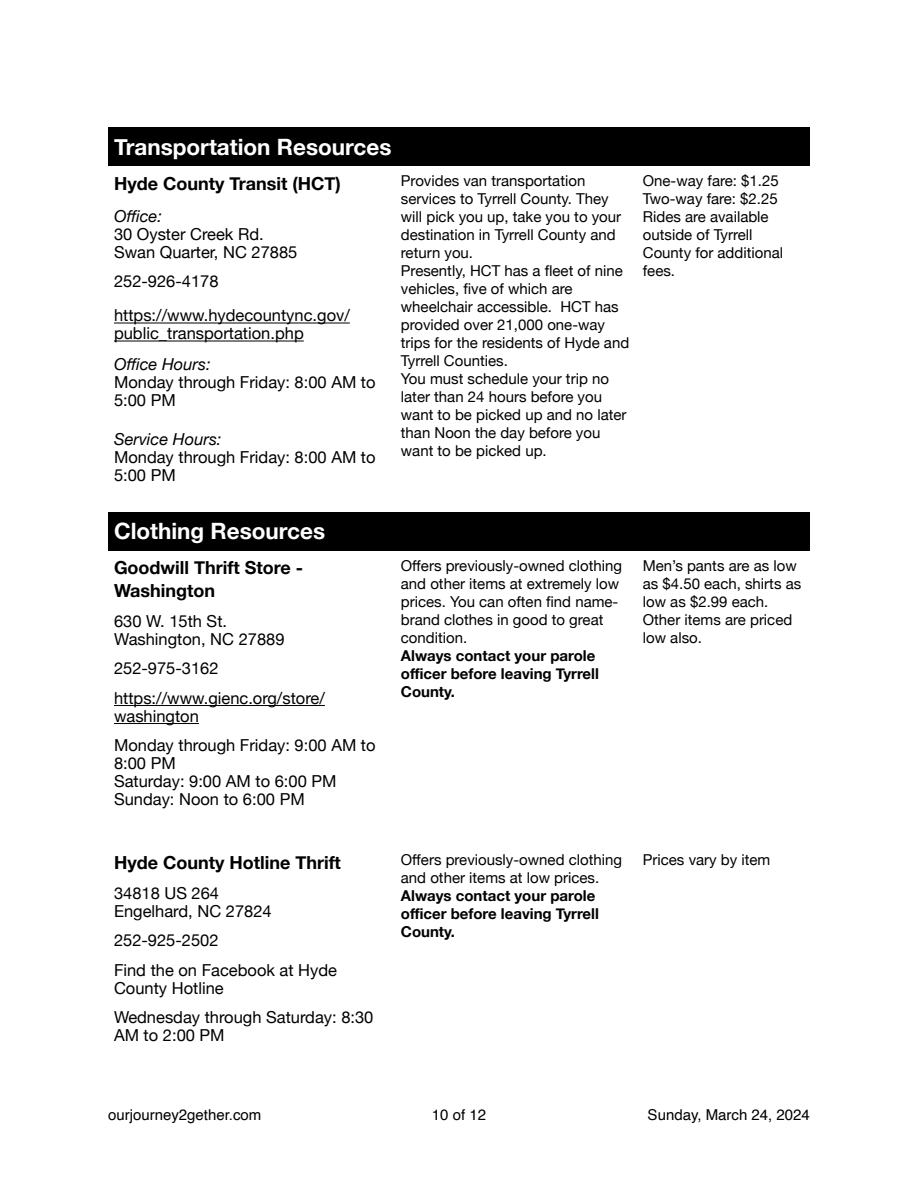
<style>
.page{position:relative;width:918px;height:1188px;background:#fff}
.page>*{position:absolute;margin:0;border:0;box-sizing:border-box;transform-origin:0 0}
.t1{font:700 22.5px "Helvetica Neue";color:#fff}
.t2{font:700 18px/22.5px "Helvetica Neue";color:#000}
.t3{font:16.5px/18px "Helvetica Neue";color:#000}
.t4{font:italic 16.5px "Helvetica Neue";color:#000}
.t5{font:15px/18px "Helvetica Neue";color:#000}
.t6{font:700 15px/18px "Helvetica Neue";color:#000}
.t7{font:15px "Helvetica";color:#000}
</style>
<div class="page">
<div style="left:108px;top:128px;width:701px;height:38px;background:#000"></div>
<hr style="left:114px;top:323px;width:236px;height:1px;background:#000">
<hr style="left:114px;top:341px;width:190px;height:1px;background:#000">
<div style="left:108px;top:512px;width:701px;height:38px;background:#000"></div>
<hr style="left:114px;top:705px;width:211px;height:1px;background:#000">
<hr style="left:114px;top:723px;width:85px;height:1px;background:#000">
<h1 class="t1" style="left:114px;top:133px;width:279px">Transportation Resources</h1>
<p class="t2" style="left:114px;top:172px;width:228px">Hyde County Transit (HCT)</p>
<p class="t5" style="left:401px;top:172px;width:230px">Provides van transportation services to Tyrrell County. They will pick you up, take you to your destination in Tyrrell County and return you.<br>Presently, HCT has a fleet of nine vehicles, five of which are wheelchair accessible. HCT has provided over 21,000 one-way trips for the residents of Hyde and<br>Tyrrell Counties.<br>You must schedule your trip no later than 24 hours before you want to be picked up and no later than Noon the day before you want to be picked up.</p>
<p class="t5" style="left:643px;top:172px;width:142px">One-way fare: $1.25<br>Two-way fare: $2.25<br>Rides are available outside of Tyrrell<br>County for additional fees.</p>
<p class="t4" style="left:114px;top:206px;width:50px">Office:</p>
<p class="t3" style="left:114px;top:225px;width:185px">30 Oyster Creek Rd.<br>Swan Quarter, NC 27885</p>
<p class="t3" style="left:114px;top:264px;width:237px;line-height:34px">252-926-4178 https://www.hydecountync.gov/</p>
<p class="t3" style="left:114px;top:324px;width:191px">public_transportation.php</p>
<p class="t4" style="left:114px;top:355px;width:98px">Office Hours:</p>
<p class="t3" style="left:114px;top:373px;width:263px">Monday through Friday: 8:00 AM to<br>5:00 PM</p>
<p class="t4" style="left:114px;top:430px;width:109px">Service Hours:</p>
<p class="t3" style="left:114px;top:448px;width:263px">Monday through Friday: 8:00 AM to<br>5:00 PM</p>
<h1 class="t1" style="left:114px;top:517px;width:213px">Clothing Resources</h1>
<p class="t2" style="left:114px;top:556px;width:191px">Goodwill Thrift Store -<br>Washington</p>
<p class="t5" style="left:401px;top:556px;width:223px">Offers previously-owned clothing and other items at extremely low prices. You can often fi nd name&shy;brand clothes in good to great condition.</p>
<p class="t6" style="left:401px;top:646px;width:200px">Always contact your parole offi cer before leaving Tyrrell<br>County.</p>
<p class="t3" style="left:114px;top:612px;width:172px">630 W. 15th St.<br>Washington, NC 27889</p>
<p class="t3" style="left:114px;top:653px;width:212px;line-height:29.5px">252-975-3162 https://www.gienc.org/store/</p>
<p class="t3" style="left:114px;top:701px;width:263px;line-height:29.5px">washington<br>Monday through Friday: 9:00 AM to</p>
<p class="t3" style="left:114px;top:754px;width:224px">8:00 PM<br>Saturday: 9:00 AM to 6:00 PM<br>Sunday: Noon to 6:00 PM</p>
<p class="t2" style="left:114px;top:851px;width:228px">Hyde County Hotline Thrift</p>
<p class="t5" style="left:401px;top:850px;width:223px">Offers previously-owned clothing and other items at low prices.</p>
<p class="t6" style="left:401px;top:886px;width:200px">Always contact your parole offi cer before leaving Tyrrell<br>County.</p>
<p class="t3" style="left:114px;top:883px;width:159px">34818 US 264<br>Engelhard, NC 27824</p>
<p class="t3" style="left:114px;top:925px;width:225px;line-height:29.5px">252-925-2502<br>Find the on Facebook at Hyde</p>
<p class="t3" style="left:114px;top:973px;width:261px;line-height:29.5px">County Hotline<br>Wednesday through Saturday: 8:30</p>
<p class="t3" style="left:114px;top:1026px;width:112px">AM to 2:00 PM</p>
<p class="t5" style="left:643px;top:556px;width:160px">Men’s pants are as low as $4.50 each, shirts as low as $2.99 each.<br>Other items are priced low also.</p>
<p class="t5" style="left:643px;top:850px;width:129px">Prices vary by item</p>
<p class="t7" style="left:108px;top:1108px;width:155px">ourjourney2gether.com</p>
<p class="t7" style="left:432px;top:1108px;width:56px">10 of 12</p>
<p class="t7" style="left:648px;top:1108px;width:164px">Sunday, March 24, 2024</p>
</div>
